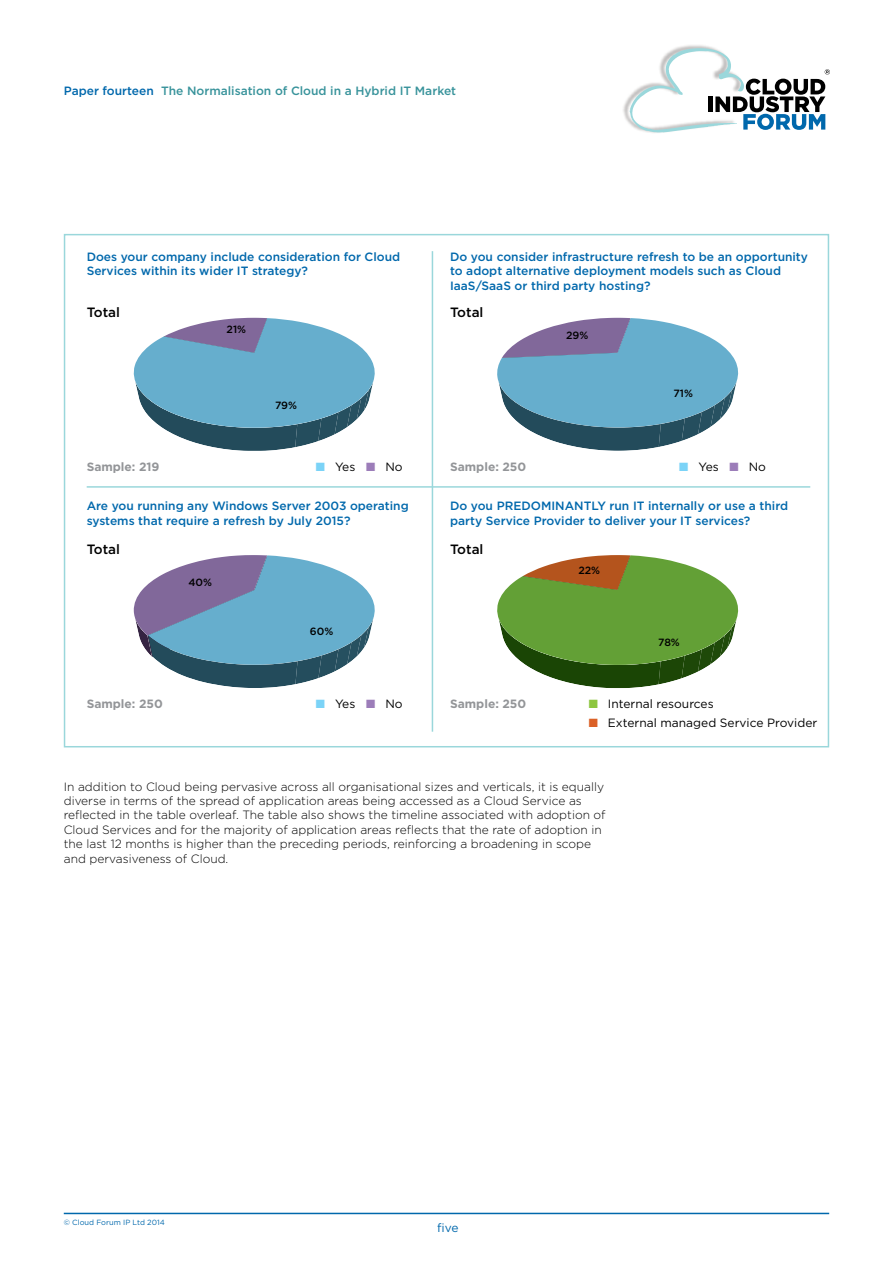
<style>
.page{position:relative;width:893px;height:1263px;background:#fff}
.page>*{position:absolute;margin:0;border:0;box-sizing:border-box;transform-origin:0 0}
.t1{font:500 13.5px "Gotham";color:#000}
.t2{font:300 12px/14.4px "Gotham";color:#000}
.t3{font:500 12px/14.4px "Gotham";color:#0068ac}
.t4{font:12px "Gotham";color:#000}
.t5{font:500 12px "Gotham";color:#38939b}
.t6{font:700 12px "Gotham";color:#939598}
.t7{font:12px "Gotham";color:#0068ac}
.t8{font:500 10.5px "Gotham";color:#000}
.t9{font:7.5px "Gotham";color:#0068ac}
.s1{color:#0068ac}
.s2{color:#7bd3f7}
.s3{color:#9c7db9}
.s4{color:#8dc63f}
.s5{color:#db6127}
</style>
<div class="page">
<hr style="left:64px;top:1213px;width:765px;height:1px;background:#0068ac">
<div style="left:64px;top:234px;width:765px;height:513px;background:#fff;border:2px solid #9ad7db"></div>
<svg style="left:134px;top:555px;width:241px;height:133px"></svg>
<svg style="left:497px;top:555px;width:241px;height:133px"></svg>
<svg style="left:134px;top:318px;width:241px;height:133px"></svg>
<svg style="left:497px;top:318px;width:241px;height:133px"></svg>
<hr style="left:432px;top:251px;width:1px;height:481px;background:#9ad7db">
<hr style="left:87px;top:486px;width:723px;height:2px;background:#9ad7db">
<img style="left:623px;top:45px;width:90px;height:79px">
<svg style="left:630px;top:48px;width:200px;height:85px"></svg>
<p class="t5" style="left:64px;top:84px;width:394px"><span class="s1">Paper fourteen</span> The Normalisation of Cloud in a Hybrid IT Market</p>
<p class="t3" style="left:87px;top:249px;width:315px">Does your company include consideration for Cloud<br>Services within its wider IT strategy?</p>
<p class="t3" style="left:450px;top:249px;width:359px">Do you consider infrastructure refresh to be an opportunity to adopt alternative deployment models such as Cloud<br>IaaS/SaaS or third party hosting?</p>
<p class="t1" style="left:87px;top:304px;width:35px">Total</p>
<p class="t1" style="left:450px;top:304px;width:35px">Total</p>
<p class="t8" style="left:227px;top:324px;width:21px">21%</p>
<p class="t8" style="left:566px;top:329px;width:24px">29%</p>
<p class="t8" style="left:673px;top:388px;width:21px">71%</p>
<p class="t8" style="left:275px;top:399px;width:24px">79%</p>
<p class="t6" style="left:87px;top:459px;width:74px">Sample: 219</p>
<p class="t6" style="left:450px;top:459px;width:78px">Sample: 250</p>
<p class="t4" style="left:316px;top:460px;width:88px"><span class="s2">■</span> Yes <span class="s3">■</span> No</p>
<p class="t4" style="left:679px;top:460px;width:88px"><span class="s2">■</span> Yes <span class="s3">■</span> No</p>
<p class="t3" style="left:87px;top:499px;width:323px">Are you running any Windows Server 2003 operating systems that require a refresh by July 2015?</p>
<p class="t1" style="left:87px;top:542px;width:35px">Total</p>
<p class="t8" style="left:188px;top:576px;width:25px">40%</p>
<p class="t6" style="left:87px;top:697px;width:78px">Sample: 250</p>
<p class="t8" style="left:310px;top:625px;width:25px">60%</p>
<p class="t4" style="left:316px;top:697px;width:88px"><span class="s2">■</span> Yes <span class="s3">■</span> No</p>
<p class="t3" style="left:450px;top:499px;width:340px">Do you PREDOMINANTLY run IT internally or use a third party Service Provider to deliver your IT services?</p>
<p class="t1" style="left:450px;top:542px;width:35px">Total</p>
<p class="t6" style="left:450px;top:697px;width:78px">Sample: 250</p>
<p class="t8" style="left:578px;top:564px;width:23px">22%</p>
<p class="t8" style="left:658px;top:636px;width:23px">78%</p>
<p class="t4" style="left:589px;top:697px;width:126px"><span class="s4">■</span> Internal resources</p>
<p class="t4" style="left:589px;top:716px;width:230px"><span class="s5">■</span> External managed Service Provider</p>
<p class="t2" style="left:64px;top:779px;width:543px">In addition to Cloud being pervasive across all organisational sizes and verticals, it is equally diverse in terms of the spread of application areas being accessed as a Cloud Service as reflected in the table overleaf. The table also shows the timeline associated with adoption of Cloud Services and for the majority of application areas reflects that the rate of adoption in the last 12 months is higher than the preceding periods, reinforcing a broadening in scope and pervasiveness of Cloud.</p>
<p class="t9" style="left:64px;top:1218px;width:102px">© Cloud Forum IP Ltd 2014</p>
<p class="t7" style="left:437px;top:1221px;width:23px">five</p>
</div>
